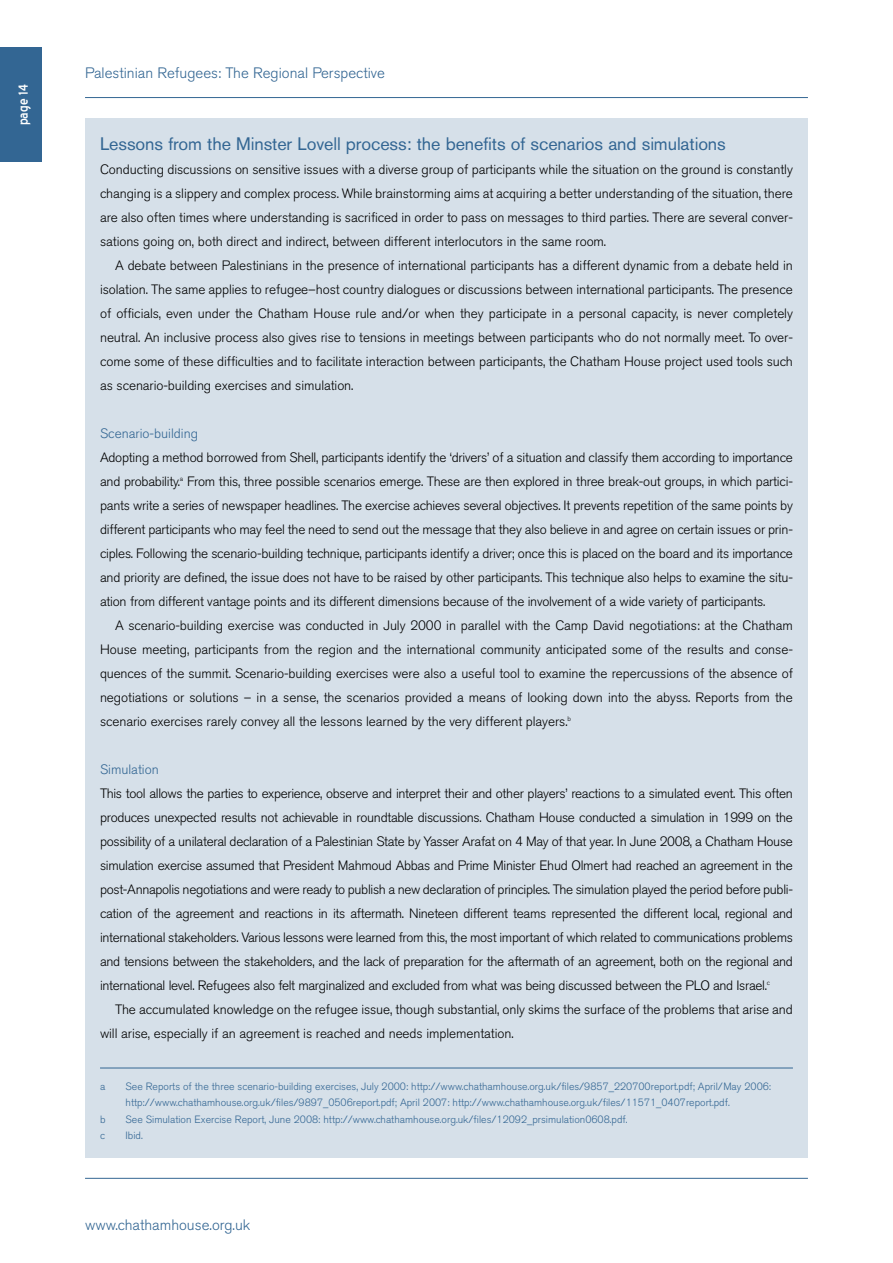
<style>
.page{position:relative;width:893px;height:1263px;background:#fff}
.page>*{position:absolute;margin:0;border:0;box-sizing:border-box;transform-origin:0 0}
.t1{font:18px "Akzidenz Grotesk BE";letter-spacing:-.005em;color:#336693}
.t2{font:16.5px "Blue Highway";color:#fff}
.t3{font:300 15px "Akzidenz Grotesk BE";color:#336693}
.t4{font:300 13.5px/24px "Akzidenz Grotesk BE";letter-spacing:-.005em;color:#000;text-align:justify}
.t5{font:300 13.5px "Akzidenz Grotesk BE";color:#336693}
.t6{font:300 10.5px/16.5px "Akzidenz Grotesk BE";color:#336693}
</style>
<div class="page">
<hr style="left:85px;top:1178px;width:723px;height:1px;background:#336693">
<hr style="left:85px;top:97px;width:723px;height:1px;background:#336693">
<div style="left:0;top:47px;width:42px;height:115px;background:#336693"></div>
<div style="left:85px;top:118px;width:723px;height:1040px;background:#d6e0e9"></div>
<hr style="left:100px;top:1067px;width:693px;height:1px;background:#336693">
<p class="t2" style="left:16px;top:125px;width:42px;rotate:-90deg">page 14</p>
<p class="t3" style="left:85px;top:66px;width:301px">Palestinian Refugees: The Regional Perspective</p>
<h1 class="t1" style="left:100px;top:137px;width:627px">Lessons from the Minster Lovell process: the benefits of scenarios and simulations</h1>
<p class="t4" style="left:100px;top:158px;width:694px">Conducting discussions on sensitive issues with a diverse group of participants while the situation on the ground is constantly changing is a slippery and complex process. While brainstorming aims at acquiring a better understanding of the situation, there are also often times where understanding is sacrificed in order to pass on messages to third parties. There are several conver&shy;sations going on, both direct and indirect, between different interlocutors in the same room.</p>
<p class="t4" style="left:100px;top:254px;width:694px;text-indent:15px">A debate between Palestinians in the presence of international participants has a different dynamic from a debate held in isolation. The same applies to refugee–host country dialogues or discussions between international participants. The presence of officials, even under the Chatham House rule and/or when they participate in a personal capacity, is never completely neutral. An inclusive process also gives rise to tensions in meetings between participants who do not normally meet. To over&shy;come some of these difficulties and to facilitate interaction between participants, the Chatham House project used tools such as scenario-building exercises and simulation.</p>
<p class="t5" style="left:100px;top:428px;width:99px">Scenario-building</p>
<p class="t4" style="left:100px;top:446px;width:694px">Adopting a method borrowed from Shell, participants identify the ‘drivers’ of a situation and classify them according to importance and probability.<sup>a</sup> From this, three possible scenarios emerge. These are then explored in three break-out groups, in which partici&shy;pants write a series of newspaper headlines. The exercise achieves several objectives. It prevents repetition of the same points by different participants who may feel the need to send out the message that they also believe in and agree on certain issues or prin&shy;ciples. Following the scenario-building technique, participants identify a driver; once this is placed on the board and its importance and priority are defined, the issue does not have to be raised by other participants. This technique also helps to examine the situ&shy;ation from different vantage points and its different dimensions because of the involvement of a wide variety of participants.</p>
<p class="t4" style="left:100px;top:614px;width:694px;text-indent:15px">A scenario-building exercise was conducted in July 2000 in parallel with the Camp David negotiations: at the Chatham House meeting, participants from the region and the international community anticipated some of the results and conse&shy;quences of the summit. Scenario-building exercises were also a useful tool to examine the repercussions of the absence of negotiations or solutions – in a sense, the scenarios provided a means of looking down into the abyss. Reports from the scenario exercises rarely convey all the lessons learned by the very different players.<sup>b</sup></p>
<p class="t5" style="left:100px;top:764px;width:60px">Simulation</p>
<p class="t4" style="left:100px;top:782px;width:694px">This tool allows the parties to experience, observe and interpret their and other players’ reactions to a simulated event. This often produces unexpected results not achievable in roundtable discussions. Chatham House conducted a simulation in 1999 on the possibility of a unilateral declaration of a Palestinian State by Yasser Arafat on 4 May of that year. In June 2008, a Chatham House simulation exercise assumed that President Mahmoud Abbas and Prime Minister Ehud Olmert had reached an agreement in the post-Annapolis negotiations and were ready to publish a new declaration of principles. The simulation played the period before publi&shy;cation of the agreement and reactions in its aftermath. Nineteen different teams represented the different local, regional and international stakeholders. Various lessons were learned from this, the most important of which related to communications problems and tensions between the stakeholders, and the lack of preparation for the aftermath of an agreement, both on the regional and international level. Refugees also felt marginalized and excluded from what was being discussed between the PLO and Israel.<sup>c</sup></p>
<p class="t4" style="left:100px;top:998px;width:694px;text-indent:15px">The accumulated knowledge on the refugee issue, though substantial, only skims the surface of the problems that arise and will arise, especially if an agreement is reached and needs implementation.</p>
<p class="t6" style="left:100px;top:1078px;width:7px">a</p>
<p class="t6" style="left:126px;top:1078px;width:647px">See Reports of the three scenario-building exercises, July 2000: http://www.chathamhouse.org.uk/files/9857_220700report.pdf; April/May 2006: http://www.chathamhouse.org.uk/files/9897_0506report.pdf; April 2007: http://www.chathamhouse.org.uk/files/11571_0407report.pdf.</p>
<p class="t6" style="left:100px;top:1111px;width:7px">b</p>
<p class="t6" style="left:126px;top:1111px;width:503px">See Simulation Exercise Report, June 2008: http://www.chathamhouse.org.uk/files/12092_prsimulation0608.pdf.</p>
<p class="t6" style="left:100px;top:1128px;width:7px">c</p>
<p class="t6" style="left:126px;top:1128px;width:19px">Ibid.</p>
<p class="t3" style="left:85px;top:1218px;width:167px">www.chathamhouse.org.uk</p>
</div>
